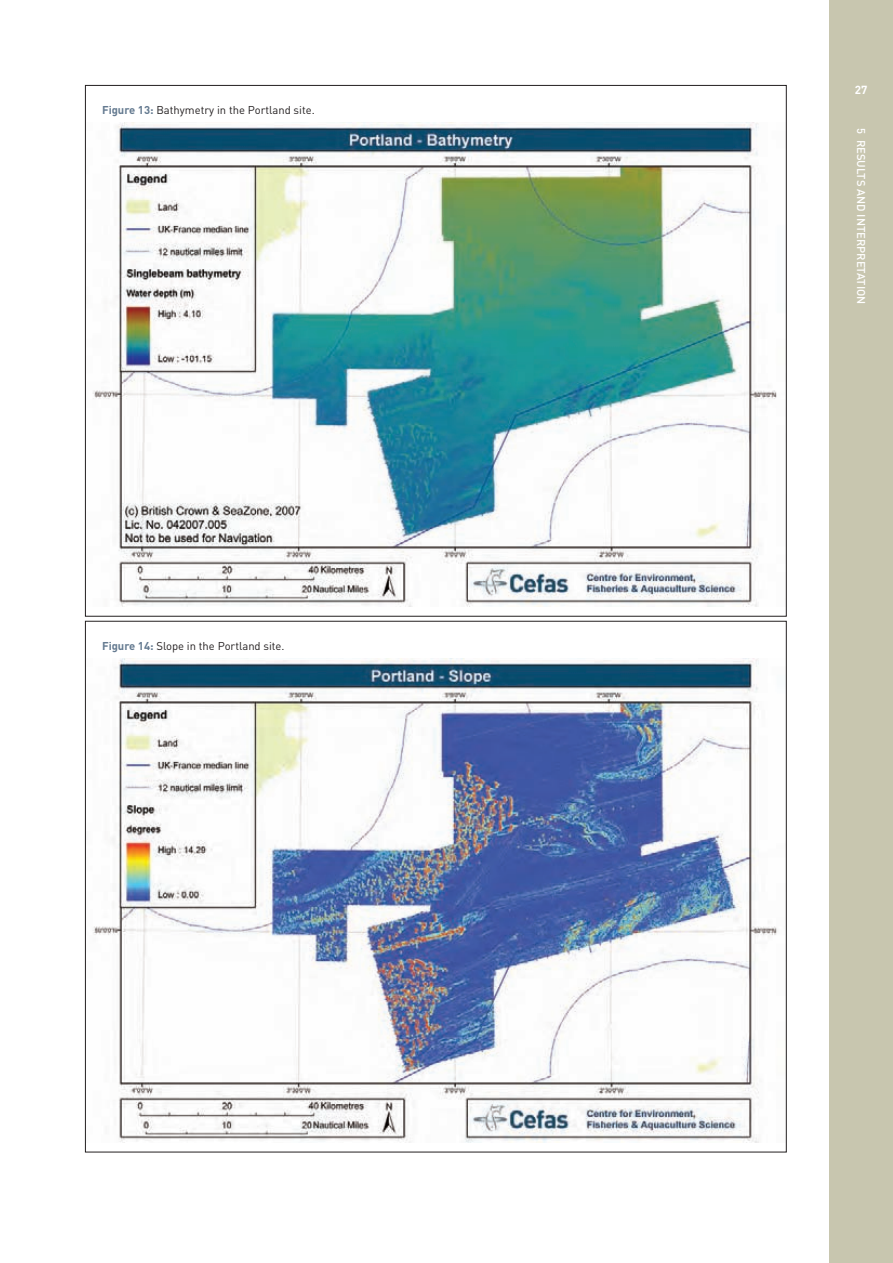
<style>
.page{position:relative;width:893px;height:1263px;background:#fff}
.page>*{position:absolute;margin:0;border:0;box-sizing:border-box;transform-origin:0 0}
.t1{font:700 11.7px "DIN";color:#fff}
.t2{font:11.25px "DIN";color:#231f20}
.t3{font:500 11.25px "DIN";color:#fff}
.s1{font-weight:700;color:#647a90}
</style>
<div class="page">
<div style="left:829px;top:0;width:64px;height:1263px;background:#c8c6af"></div>
<img style="left:93px;top:122px;width:684px;height:484px">
<img style="left:93px;top:658px;width:684px;height:484px">
<p class="t2" style="left:102px;top:103px;width:214px"><span class="s1">Figure 13:</span> Bathymetry in the Portland site.</p>
<p class="t2" style="left:102px;top:639px;width:184px"><span class="s1">Figure 14:</span> Slope in the Portland site.</p>
<p class="t1" style="left:855px;top:83px;width:14px">27</p>
<p class="t3" style="left:868px;top:128px;width:178px;rotate:90deg">5 RESULTS AND INTERPRETATION</p>
</div>
